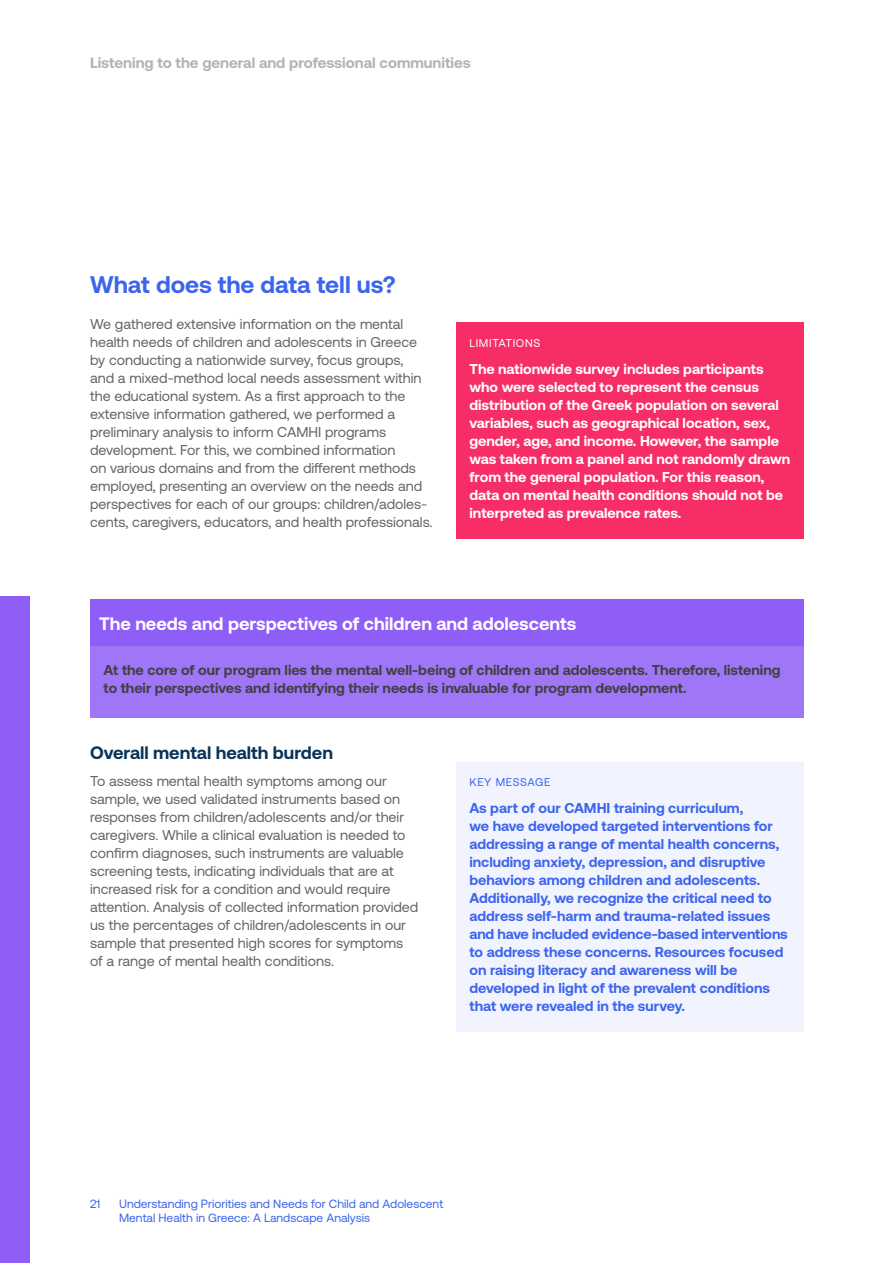
<style>
.page{position:relative;width:894px;height:1263px;background:#fff}
.page>*{position:absolute;margin:0;border:0;box-sizing:border-box;transform-origin:0 0}
.t1{font:700 24px "Aeonik Pro";color:#3d65ec}
.t2{font:700 18px "Aeonik Pro";color:#fff}
.t3{font:700 18px "Aeonik Pro";color:#0a3359}
.t4{font:700 15px "Aeonik Pro";color:#b1b4b6}
.t5{font:14.25px/18px "Aeonik Pro";color:#636466}
.t6{font:700 14.25px/18px "Aeonik Pro";color:#3d65ec}
.t7{font:700 14.25px/18px "Aeonik Pro";color:#fff}
.t8{font:700 14.25px/18px "Aeonik Pro";color:#414042}
.t9{font:12px/14.4px "Aeonik Pro";color:#3d65ec}
.t10{font:11.25px "Aeonik Pro";letter-spacing:.06em;color:#fff}
.t11{font:11.25px "Aeonik Pro";letter-spacing:.055em;color:#3d65ec}
</style>
<div class="page">
<div style="left:456px;top:323px;width:347px;height:44px;background:#f72e66"></div>
<div style="left:456px;top:347px;width:347px;height:192px;background:#f72e66"></div>
<div style="left:90px;top:599px;width:713px;height:47px;background:#8f5ef7"></div>
<div style="left:90px;top:646px;width:713px;height:72px;background:#a076f9"></div>
<div style="left:456px;top:762px;width:347px;height:44px;background:#f1f4fe"></div>
<div style="left:456px;top:786px;width:347px;height:246px;background:#f1f4fe"></div>
<div style="left:0;top:597px;width:29px;height:666px;background:#8f5ef7"></div>
<p class="t4" style="left:90px;top:55px;width:382px">Listening to the general and professional communities</p>
<h1 class="t1" style="left:90px;top:271px;width:307px">What does the data tell us?</h1>
<p class="t5" style="left:90px;top:315px;width:344px">We gathered extensive information on the mental health needs of children and adolescents in Greece by conducting a nationwide survey, focus groups,<br>and a mixed-method local needs assessment within the educational system. As a first approach to the extensive information gathered, we performed a preliminary analysis to inform CAMHI programs development. For this, we combined information<br>on various domains and from the different methods employed, presenting an overview on the needs and perspectives for each of our groups: children/adoles&shy;cents, caregivers, educators, and health professionals.</p>
<p class="t10" style="left:469px;top:337px;width:72px">LIMITATIONS</p>
<p class="t7" style="left:469px;top:360px;width:322px">The nationwide survey includes participants who were selected to represent the census distribution of the Greek population on several variables, such as geographical location, sex, gender, age, and income. However, the sample was taken from a panel and not randomly drawn from the general population. For this reason, data on mental health conditions should not be interpreted as prevalence rates.</p>
<p class="t2" style="left:99px;top:613px;width:478px">The needs and perspectives of children and adolescents</p>
<p class="t8" style="left:104px;top:660px;width:678px">At the core of our program lies the mental well-being of children and adolescents. Therefore, listening to their perspectives and identifying their needs is invaluable for program development.</p>
<p class="t3" style="left:90px;top:743px;width:244px">Overall mental health burden</p>
<p class="t5" style="left:90px;top:772px;width:330px">To assess mental health symptoms among our sample, we used validated instruments based on responses from children/adolescents and/or their caregivers. While a clinical evaluation is needed to confirm diagnoses, such instruments are valuable screening tests, indicating individuals that are at increased risk for a condition and would require attention. Analysis of collected information provided us the percentages of children/adolescents in our sample that presented high scores for symptoms of a range of mental health conditions.</p>
<p class="t11" style="left:469px;top:776px;width:82px">KEY MESSAGE</p>
<p class="t6" style="left:469px;top:799px;width:320px">As part of our CAMHI training curriculum,<br>we have developed targeted interventions for addressing a range of mental health concerns, including anxiety, depression, and disruptive behaviors among children and adolescents.<br>Additionally, we recognize the critical need to address self-harm and trauma-related issues and have included evidence-based interventions to address these concerns. Resources focused on raising literacy and awareness will be developed in light of the prevalent conditions that were revealed in the survey.</p>
<p class="t9" style="left:90px;top:1196px;width:12px">21</p>
<p class="t9" style="left:119px;top:1196px;width:325px">Understanding Priorities and Needs for Child and Adolescent<br>Mental Health in Greece: A Landscape Analysis</p>
</div>
